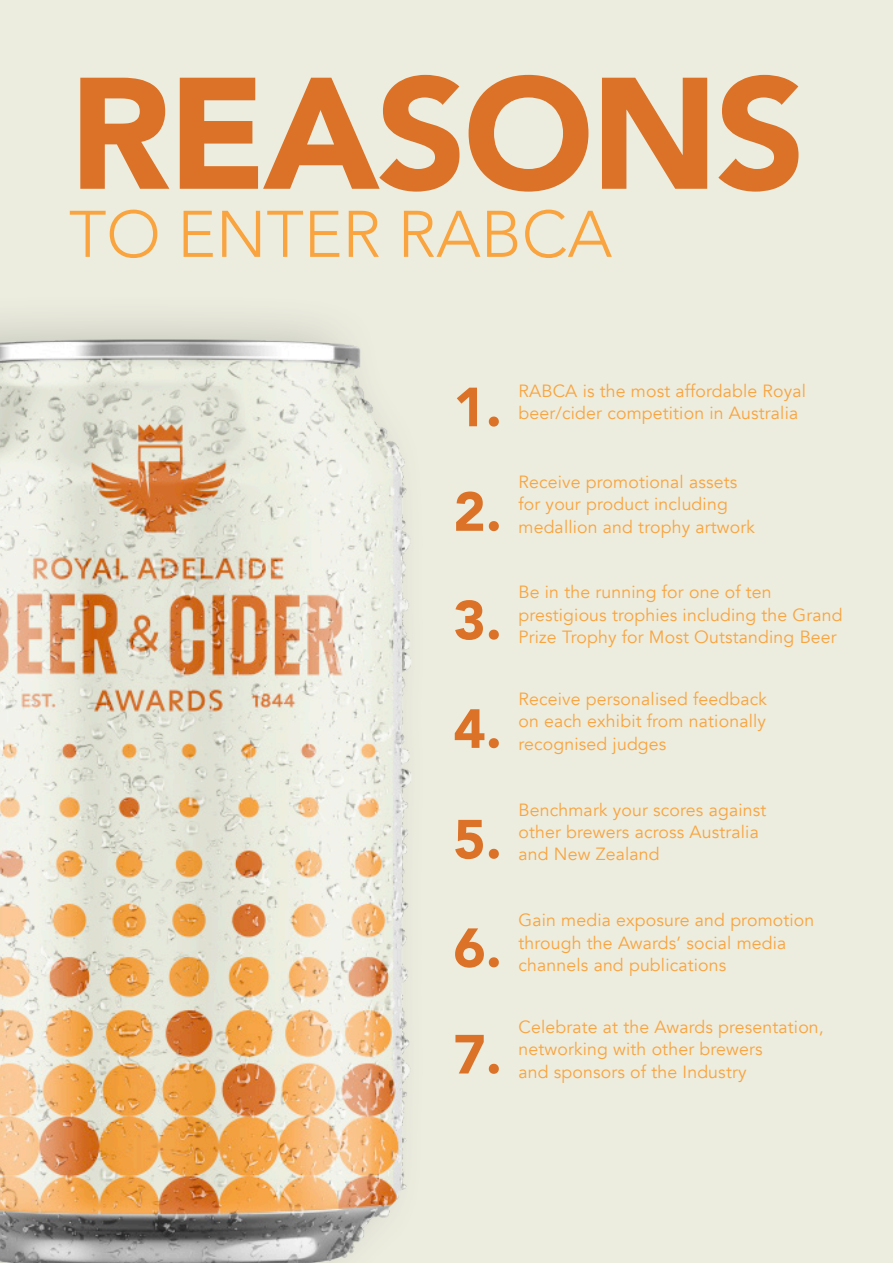
<style>
.page{position:relative;width:893px;height:1263px;background:#fff}
.page>*{position:absolute;margin:0;border:0;box-sizing:border-box;transform-origin:0 0}
.t1{font:900 156.9px "Avenir";letter-spacing:-.02em;color:#db7227}
.t2{font:300 65.1px "Avenir";color:#f9a43f}
.t3{font:900 54.6px "Avenir";color:#db7227}
.Body_Text{font:17.7px/22.5px "Avenir";letter-spacing:.01em;color:#f9a43f}
</style>
<div class="page">
<div style="left:1px;top:0;width:892px;height:1263px;background:#eceddf"></div>
<img style="left:0;top:286px;width:411px;height:977px">
<p class="t1" style="left:69px;top:0;width:738px">REASONS</p>
<p class="t2" style="left:69px;top:196px;width:545px">TO ENTER RABCA</p>
<p class="t3" style="left:453px;top:360px;width:50px">1.</p>
<p class="t3" style="left:453px;top:465px;width:50px">2.</p>
<p class="t3" style="left:453px;top:573px;width:50px">3.</p>
<p class="t3" style="left:453px;top:682px;width:50px">4.</p>
<p class="t3" style="left:453px;top:793px;width:50px">5.</p>
<p class="Body_Text" style="left:518px;top:380px;width:289px">RABCA is the most affordable Royal</p>
<p class="Body_Text" style="left:518px;top:402px;width:281px">beer/cider competition in Australia</p>
<p class="Body_Text" style="left:518px;top:471px;width:220px">Receive promotional assets for your product including</p>
<p class="Body_Text" style="left:518px;top:516px;width:238px">medallion and trophy artwork</p>
<p class="Body_Text" style="left:518px;top:581px;width:326px">Be in the running for one of ten prestigious trophies including the Grand</p>
<p class="Body_Text" style="left:518px;top:626px;width:320px">Prize Trophy for Most Outstanding Beer</p>
<p class="Body_Text" style="left:518px;top:688px;width:250px">Receive personalised feedback on each exhibit from nationally</p>
<p class="Body_Text" style="left:518px;top:733px;width:149px">recognised judges</p>
<p class="Body_Text" style="left:518px;top:798px;width:249px">Benchmark your scores against other brewers across Australia</p>
<p class="Body_Text" style="left:518px;top:843px;width:143px">and New Zealand</p>
<p class="t3" style="left:453px;top:901px;width:50px">6.</p>
<p class="t3" style="left:453px;top:1008px;width:50px">7.</p>
<p class="Body_Text" style="left:518px;top:909px;width:297px">Gain media exposure and promotion through the Awards’ social media</p>
<p class="Body_Text" style="left:518px;top:954px;width:209px">channels and publications</p>
<p class="Body_Text" style="left:518px;top:1015px;width:307px">Celebrate at the Awards presentation, networking with other brewers</p>
<p class="Body_Text" style="left:518px;top:1060px;width:230px">and sponsors of the Industry</p>
</div>
